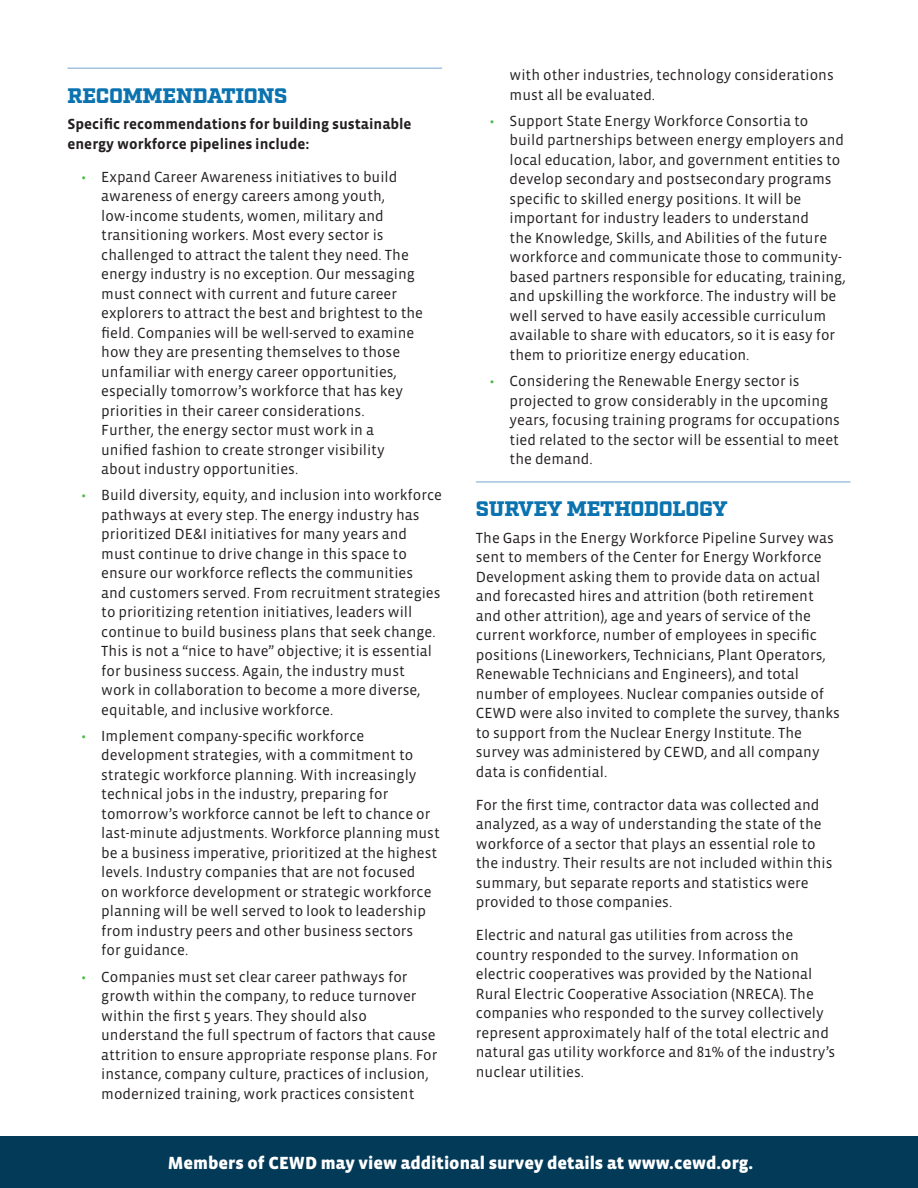
<style>
.page{position:relative;width:918px;height:1188px;background:#fff}
.page>*{position:absolute;margin:0;border:0;box-sizing:border-box;transform-origin:0 0}
.t1{font:900 21px "Factoria";letter-spacing:-.01em;color:#0a73af}
.t2{font:900 18px "Vista Sans OTCE";color:#fff}
.t3{font:15px/19.5px "Vista Sans OTCE";color:#231f20}
.t4{font:700 15px/19.5px "Vista Sans OTCE";color:#231f20}
.s1{color:#50b949}
</style>
<div class="page">
<div style="left:0;top:1136px;width:918px;height:52px;background:#033a58"></div>
<hr style="left:68px;top:68px;width:374px;height:1px;background:#a2c2e0">
<hr style="left:476px;top:481px;width:374px;height:2px;background:#a2c2e0">
<h1 class="t1" style="left:68px;top:83px;width:221px">RECOMMENDATIONS</h1>
<p class="t4" style="left:68px;top:114px;width:346px">Specific recommendations for building sustainable energy workforce pipelines include:</p>
<p class="t3" style="left:101px;top:167px;width:323px;text-indent:-20px"><span class="s1">•</span> Expand Career Awareness initiatives to build awareness of energy careers among youth, low-income students, women, military and transitioning workers. Most every sector is challenged to attract the talent they need. The energy industry is no exception. Our messaging must connect with current and future career explorers to attract the best and brightest to the field. Companies will be well-served to examine how they are presenting themselves to those unfamiliar with energy career opportunities, especially tomorrow’s workforce that has key priorities in their career considerations.<br>Further, the energy sector must work in a unified fashion to create stronger visibility about industry opportunities.</p>
<p class="t3" style="left:101px;top:485px;width:342px;text-indent:-20px"><span class="s1">•</span> Build diversity, equity, and inclusion into workforce pathways at every step. The energy industry has prioritized DE&amp;I initiatives for many years and must continue to drive change in this space to ensure our workforce reflects the communities and customers served. From recruitment strategies to prioritizing retention initiatives, leaders will continue to build business plans that seek change.<br>This is not a “nice to have” objective; it is essential for business success. Again, the industry must work in collaboration to become a more diverse, equitable, and inclusive workforce.</p>
<p class="t3" style="left:101px;top:726px;width:340px;text-indent:-20px"><span class="s1">•</span> Implement company-specific workforce development strategies, with a commitment to strategic workforce planning. With increasingly technical jobs in the industry, preparing for tomorrow’s workforce cannot be left to chance or last-minute adjustments. Workforce planning must be a business imperative, prioritized at the highest levels. Industry companies that are not focused<br>on workforce development or strategic workforce planning will be well served to look to leadership from industry peers and other business sectors<br>for guidance.</p>
<p class="t3" style="left:101px;top:967px;width:338px;text-indent:-20px"><span class="s1">•</span> Companies must set clear career pathways for growth within the company, to reduce turnover within the first 5 years. They should also understand the full spectrum of factors that cause attrition to ensure appropriate response plans. For instance, company culture, practices of inclusion, modernized training, work practices consistent</p>
<p class="t3" style="left:510px;top:65px;width:326px">with other industries, technology considerations must all be evaluated.</p>
<p class="t3" style="left:510px;top:111px;width:337px;text-indent:-20px"><span class="s1">•</span> Support State Energy Workforce Consortia to build partnerships between energy employers and local education, labor, and government entities to develop secondary and postsecondary programs specific to skilled energy positions. It will be important for industry leaders to understand<br>the Knowledge, Skills, and Abilities of the future workforce and communicate those to community&shy;based partners responsible for educating, training, and upskilling the workforce. The industry will be well served to have easily accessible curriculum available to share with educators, so it is easy for them to prioritize energy education.</p>
<p class="t3" style="left:510px;top:371px;width:332px;text-indent:-20px"><span class="s1">•</span> Considering the Renewable Energy sector is projected to grow considerably in the upcoming years, focusing training programs for occupations tied related to the sector will be essential to meet the demand.</p>
<h1 class="t1" style="left:476px;top:497px;width:253px">SURVEY METHODOLOGY</h1>
<p class="t3" style="left:476px;top:528px;width:366px">The Gaps in the Energy Workforce Pipeline Survey was sent to members of the Center for Energy Workforce Development asking them to provide data on actual and forecasted hires and attrition (both retirement and other attrition), age and years of service of the current workforce, number of employees in specific positions (Lineworkers, Technicians, Plant Operators, Renewable Technicians and Engineers), and total number of employees. Nuclear companies outside of CEWD were also invited to complete the survey, thanks to support from the Nuclear Energy Institute. The survey was administered by CEWD, and all company data is confidential.</p>
<p class="t3" style="left:476px;top:795px;width:358px">For the first time, contractor data was collected and analyzed, as a way of understanding the state of the workforce of a sector that plays an essential role to the industry. Their results are not included within this summary, but separate reports and statistics were provided to those companies.</p>
<p class="t3" style="left:476px;top:925px;width:361px">Electric and natural gas utilities from across the country responded to the survey. Information on electric cooperatives was provided by the National Rural Electric Cooperative Association (NRECA). The companies who responded to the survey collectively represent approximately half of the total electric and natural gas utility workforce and 81% of the industry’s nuclear utilities.</p>
<p class="t2" style="left:168px;top:1153px;width:587px">Members of CEWD may view additional survey details at www.cewd.org.</p>
</div>
